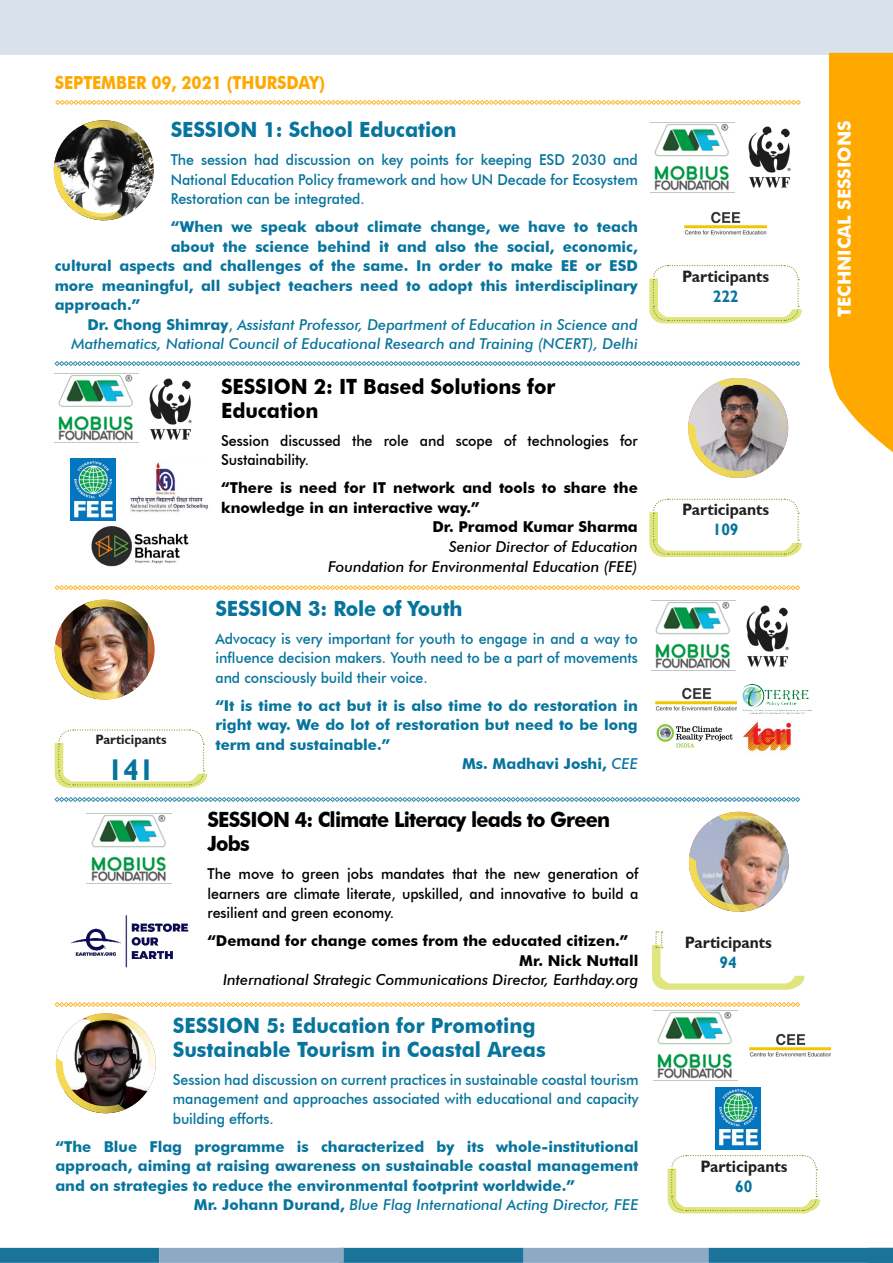
<style>
.page{position:relative;width:893px;height:1263px;background:#fff}
.page>*{position:absolute;margin:0;border:0;box-sizing:border-box;transform-origin:0 0}
.t1{font:700 30px "Gill Sans";color:#06749c;scale:.95 1}
.t2{font:700 21px/24px "Futura BT";color:#06749c;scale:.95 1}
.t3{font:700 21px/24px "Futura BT";letter-spacing:-.04em;color:#000;scale:.95 1}
.t4{font:700 21px/24px "Futura BT";letter-spacing:-.005em;color:#000;scale:.95 1}
.t5{font:700 18px "Futura BT";letter-spacing:-.005em;color:#ffa800;scale:.9 1}
.t6{font:700 18px "Futura BT";color:#fff}
.t7{font:700 16.5px "Gill Sans";letter-spacing:-.005em;color:#231f20;scale:.95 1}
.t8{font:700 16.5px "Gill Sans";letter-spacing:-.005em;color:#06749c;scale:.95 1}
.t9{font:700 15px/19.5px "Futura BT";color:#06749c;text-align:justify}
.t10{font:500 15px/19.5px "Futura BT";letter-spacing:-.005em;color:#06749c;text-align:justify;scale:.95 1}
.t11{font:italic 500 15px/19.5px "Futura BT";color:#06749c;text-align:right}
.t12{font:500 15px/19.5px "Futura BT";letter-spacing:-.005em;color:#000;scale:.95 1}
.t13{font:700 15px/19.5px "Futura BT";color:#000}
.t14{font:italic 500 15px "Futura BT";color:#000}
.t15{font:700 13.5px "Gill Sans";letter-spacing:-.005em;color:#231f20;scale:.95 1}
.s1{font-weight:700;font-style:normal}
.s2{font-style:normal}
.s3{font-weight:500;font-style:italic}
</style>
<div class="page">
<div style="left:0;top:0;width:893px;height:54px;background:#d9e1ea"></div>
<svg style="left:54px;top:120px;width:100px;height:100px"></svg>
<svg style="left:829px;top:53px;width:64px;height:399px;background:#ffae14"></svg>
<img style="left:684px;top:211px;width:84px;height:24px">
<img style="left:654px;top:124px;width:75px;height:67px">
<img style="left:748px;top:126px;width:43px;height:62px">
<img style="left:54px;top:373px;width:85px;height:70px">
<img style="left:91px;top:526px;width:98px;height:41px">
<img style="left:130px;top:462px;width:78px;height:50px">
<img style="left:71px;top:459px;width:45px;height:62px">
<img style="left:149px;top:378px;width:43px;height:62px">
<img style="left:91px;top:815px;width:75px;height:67px">
<img style="left:70px;top:915px;width:119px;height:53px">
<img style="left:688px;top:378px;width:100px;height:100px">
<img style="left:689px;top:812px;width:100px;height:100px">
<img style="left:55px;top:600px;width:100px;height:99px">
<img style="left:56px;top:1013px;width:100px;height:100px">
<svg style="left:55px;top:361px;width:745px;height:5px"></svg>
<svg style="left:55px;top:100px;width:746px;height:5px"></svg>
<svg style="left:55px;top:585px;width:745px;height:5px"></svg>
<svg style="left:55px;top:797px;width:745px;height:5px"></svg>
<svg style="left:55px;top:1002px;width:745px;height:5px"></svg>
<img style="left:655px;top:602px;width:75px;height:67px">
<img style="left:746px;top:605px;width:43px;height:62px">
<img style="left:655px;top:687px;width:82px;height:24px">
<img style="left:742px;top:684px;width:70px;height:31px">
<img style="left:656px;top:724px;width:77px;height:24px">
<img style="left:743px;top:721px;width:49px;height:31px">
<img style="left:653px;top:1010px;width:85px;height:69px">
<img style="left:749px;top:1033px;width:82px;height:24px">
<svg style="left:649px;top:265px;width:153px;height:58px"></svg>
<img style="left:715px;top:1087px;width:45px;height:62px">
<svg style="left:649px;top:498px;width:153px;height:59px"></svg>
<svg style="left:55px;top:729px;width:153px;height:59px"></svg>
<svg style="left:652px;top:931px;width:153px;height:59px"></svg>
<svg style="left:668px;top:1155px;width:153px;height:58px"></svg>
<div style="left:0;top:1248px;width:159px;height:15px;background:#19739b"></div>
<div style="left:339px;top:1248px;width:185px;height:15px;background:#19739b"></div>
<div style="left:708px;top:1248px;width:185px;height:15px;background:#19739b"></div>
<div style="left:159px;top:1248px;width:185px;height:15px;background:#8ea9c3"></div>
<div style="left:524px;top:1248px;width:184px;height:15px;background:#8ea9c3"></div>
<p class="t5" style="left:55px;top:72px;width:302px">SEPTEMBER 09, 2021 (THURSDAY)</p>
<p class="t2" style="left:171px;top:117px;width:302px">SESSION 1: School Education</p>
<p class="t10" style="left:171px;top:150px;width:493px">The session had discussion on key points for keeping ESD 2030 and National Education Policy framework and how UN Decade for Ecosystem Restoration can be integrated.</p>
<p class="t9" style="left:171px;top:217px;width:469px">“When we speak about climate change, we have to teach</p>
<p class="t9" style="left:171px;top:236px;width:469px">about the science behind it and also the social, economic,</p>
<p class="t9" style="left:55px;top:256px;width:585px">cultural aspects and challenges of the same. In order to make EE or ESD</p>
<p class="t9" style="left:55px;top:275px;width:585px">more meaningful, all subject teachers need to adopt this interdisciplinary</p>
<p class="t9" style="left:55px;top:295px;width:87px">approach.”</p>
<p class="t11" style="left:72px;top:314px;width:568px"><span class="s1">Dr. Chong Shimray</span><span class="s2">,</span> Assistant Professor, Department of Education in Science and<br>Mathematics, National Council of Educational Research and Training (NCERT), Delhi</p>
<p class="t4" style="left:221px;top:374px;width:353px">SESSION 2: IT Based Solutions for<br>Education</p>
<p class="t12" style="left:221px;top:431px;width:440px">Session discussed the role and scope of technologies for<br>Sustainability.</p>
<p class="t13" style="left:221px;top:478px;width:418px">“There is need for IT network and tools to share the knowledge in an interactive way.”</p>
<p class="t13" style="left:432px;top:517px;width:207px">Dr. Pramod Kumar Sharma</p>
<p class="t14" style="left:449px;top:537px;width:190px">Senior Director of Education</p>
<p class="t14" style="left:328px;top:557px;width:311px">Foundation for Environmental Education (FEE)</p>
<p class="t15" style="left:95px;top:731px;width:76px">Participants</p>
<p class="t1" style="left:108px;top:752px;width:51px">141</p>
<p class="t2" style="left:215px;top:596px;width:262px">SESSION 3: Role of Youth</p>
<p class="t10" style="left:215px;top:628px;width:446px">Advocacy is very important for youth to engage in and a way to influence decision makers. Youth need to be a part of movements and consciously build their voice.</p>
<p class="t9" style="left:215px;top:695px;width:424px">“It is time to act but it is also time to do restoration in right way. We do lot of restoration but need to be long term and sustainable.”</p>
<p class="t9" style="left:462px;top:754px;width:177px">Ms. Madhavi Joshi, <span class="s3">CEE</span></p>
<p class="t3" style="left:207px;top:808px;width:425px">SESSION 4: Climate Literacy leads to Green<br>Jobs</p>
<p class="t12" style="left:207px;top:864px;width:455px;text-align:justify">The move to green jobs mandates that the new generation of learners are climate literate, upskilled, and innovative to build a resilient and green economy.</p>
<p class="t13" style="left:207px;top:931px;width:422px">“Demand for change comes from the educated citizen.”</p>
<p class="t13" style="left:519px;top:951px;width:121px">Mr. Nick Nuttall</p>
<p class="t14" style="left:223px;top:971px;width:417px">International Strategic Communications Director, Earthday.org</p>
<p class="t2" style="left:173px;top:1013px;width:394px">SESSION 5: Education for Promoting<br>Sustainable Tourism in Coastal Areas</p>
<p class="t10" style="left:173px;top:1070px;width:492px">Session had discussion on current practices in sustainable coastal tourism management and approaches associated with educational and capacity building efforts.</p>
<p class="t9" style="left:55px;top:1137px;width:585px">“The Blue Flag programme is characterized by its whole-institutional approach, aiming at raising awareness on sustainable coastal management and on strategies to reduce the environmental footprint worldwide.”</p>
<p class="t11" style="left:194px;top:1195px;width:446px"><span class="s1">Mr. Johann Durand,</span> Blue Flag International Acting Director, FEE</p>
<p class="t7" style="left:682px;top:266px;width:93px">Participants</p>
<p class="t8" style="left:713px;top:286px;width:29px">222</p>
<p class="t7" style="left:682px;top:500px;width:93px">Participants</p>
<p class="t8" style="left:713px;top:520px;width:29px">109</p>
<p class="t7" style="left:685px;top:933px;width:93px">Participants</p>
<p class="t8" style="left:720px;top:952px;width:20px">94</p>
<p class="t7" style="left:700px;top:1156px;width:93px">Participants</p>
<p class="t8" style="left:735px;top:1176px;width:20px">60</p>
<p class="t6" style="left:833px;top:317px;width:198px;rotate:-90deg">TECHNICAL SESSIONS</p>
</div>
